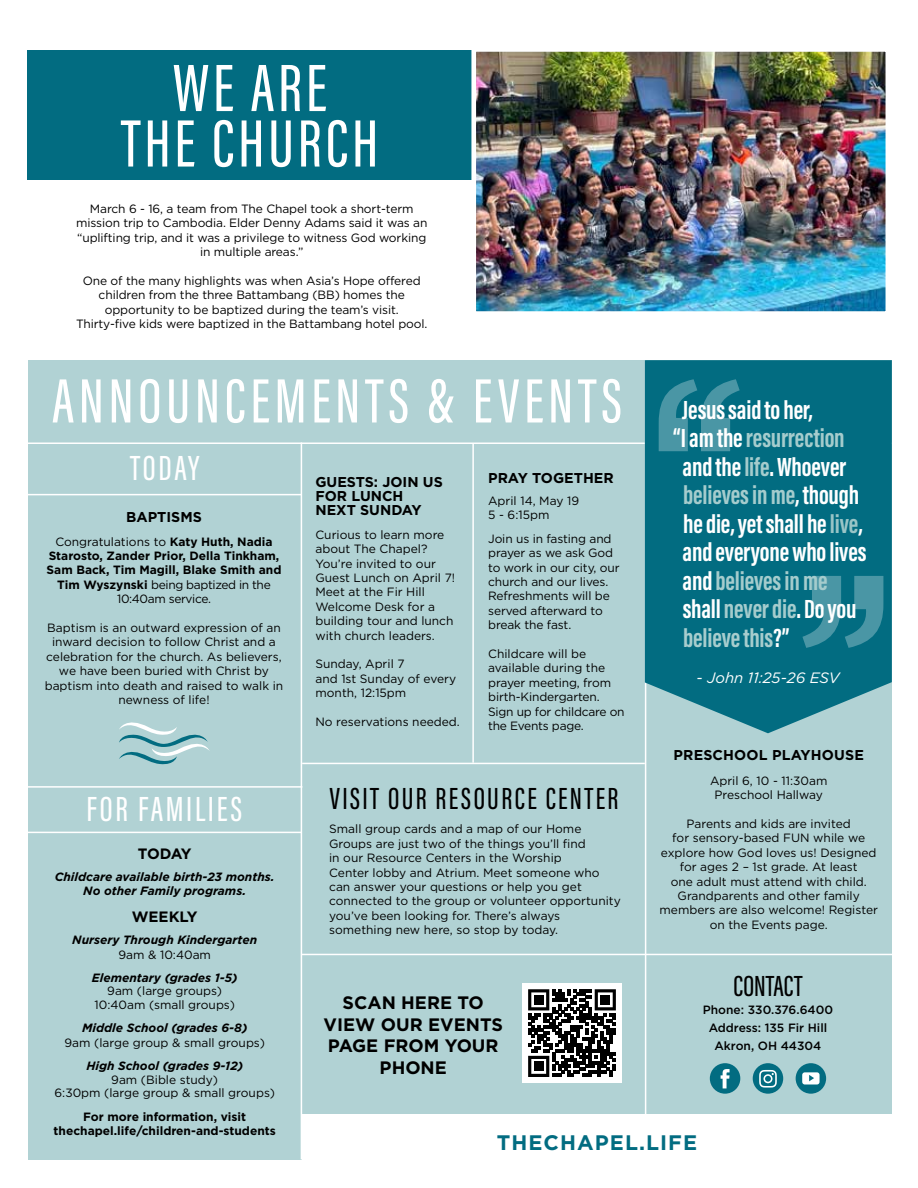
<style>
.page{position:relative;width:918px;height:1188px;background:#fff}
.page>*{position:absolute;margin:0;border:0;box-sizing:border-box;transform-origin:0 0}
.t1{font:69px/55.5px "Acumin Variable Concept";letter-spacing:.055em;color:#fff;text-align:center}
.t2{font:64.5px "Acumin Variable Concept";letter-spacing:.075em;color:#fff}
.t3{font:36px "Acumin Variable Concept";letter-spacing:.075em;color:#fff}
.t4{font:31.5px "Acumin Variable Concept";letter-spacing:.075em;color:#000}
.t5{font:30px "Acumin Variable Concept";letter-spacing:.005em;color:#000}
.t6{font:27px "Acumin Variable Concept";letter-spacing:-.01em;color:#fff}
.t7{font:27px "Acumin Variable Concept";letter-spacing:-.01em;color:#a5cccd}
.t8{font:27px "Acumin Variable Concept";letter-spacing:-.01em;color:#a7cdce}
.t9{font:700 21px "Gotham";letter-spacing:.05em;color:#026c81}
.t10{font:700 18px/21.6px "Gotham";color:#000;text-align:center}
.t11{font:italic 15px "Gotham";color:#fff}
.t12{font:700 15px "Gotham";color:#000}
.t13{font:700 14.25px/14.4px "Gotham";color:#000}
.t14{font:12px/14.4px "Gotham";color:#000;text-align:center}
.t15{font:700 12px/14.4px "Gotham";color:#000;text-align:center}
.t16{font:italic 700 12px/13.5px "Gotham";color:#000;text-align:center}
.t17{font:500 12px/18px "Gotham";color:#000;text-align:center}
.s1{font-weight:400}
.s2{color:#fff}
.s3{color:#a5cccd}
.s4{color:#9ac5c7}
</style>
<div class="page">
<div style="left:28px;top:360px;width:864px;height:800px;background:#b1d2d4"></div>
<div style="left:27px;top:50px;width:446px;height:130px;background:#026c81"></div>
<hr style="left:28px;top:443px;width:865px;height:1px;background:#fff">
<hr style="left:301px;top:442px;width:1px;height:718px;background:#fff">
<hr style="left:472px;top:444px;width:2px;height:319px;background:#fff">
<hr style="left:302px;top:763px;width:343px;height:1px;background:#fff">
<hr style="left:302px;top:954px;width:611px;height:1px;background:#fff">
<div style="left:302px;top:1114px;width:616px;height:72px;background:#fff"></div>
<div style="left:796px;top:1063px;width:30px;height:31px;background:#026c81;border-radius:50%"></div>
<svg style="left:802px;top:1072px;width:18px;height:13px"></svg>
<div style="left:710px;top:1063px;width:30px;height:31px;background:#026c81;border-radius:50%"></div>
<svg style="left:721px;top:1069px;width:9px;height:19px"></svg>
<div style="left:753px;top:1063px;width:30px;height:31px;background:#026c81;border-radius:50%"></div>
<svg style="left:759px;top:1070px;width:18px;height:18px"></svg>
<div style="left:522px;top:983px;width:100px;height:100px;background:#fff"></div>
<svg style="left:528px;top:989px;width:88px;height:88px"></svg>
<div style="left:534px;top:995px;width:9px;height:9px;background:#000"></div>
<div style="left:601px;top:995px;width:9px;height:9px;background:#000"></div>
<div style="left:534px;top:1062px;width:9px;height:9px;background:#000"></div>
<hr style="left:24px;top:832px;width:278px;height:1px;background:#fff">
<hr style="left:645px;top:360px;width:1px;height:756px;background:#fff">
<img style="left:477px;top:53px;width:407px;height:257px">
<div style="left:471px;top:47px;width:419px;height:269px;border:5px solid #fff"></div>
<svg style="left:645px;top:360px;width:247px;height:373px;background:#0f7487"></svg>
<svg style="left:659px;top:379px;width:81px;height:72px;background:#2a8395"></svg>
<svg style="left:802px;top:576px;width:81px;height:72px;background:#2a8395"></svg>
<hr style="left:24px;top:494px;width:277px;height:1px;background:#fff">
<svg style="left:119px;top:722px;width:91px;height:43px"></svg>
<hr style="left:25px;top:786px;width:277px;height:2px;background:#fff">
<h1 class="t1" style="left:121px;top:57px;width:259px">WE ARE<br>THE CHURCH</h1>
<p class="t14" style="left:76px;top:201px;width:353px">March 6 - 16, a team from The Chapel took a short-term mission trip to Cambodia. Elder Denny Adams said it was an “uplifting trip, and it was a privilege to witness God working in multiple areas.”</p>
<p class="t14" style="left:76px;top:273px;width:353px">One of the many highlights was when Asia’s Hope offered children from the three Battambang (BB) homes the opportunity to be baptized during the team’s visit.<br>Thirty-five kids were baptized in the Battambang hotel pool.</p>
<h2 class="t2" style="left:52px;top:356px;width:571px">ANNOUNCEMENTS &amp; EVENTS</h2>
<h3 class="t3" style="left:130px;top:443px;width:71px">TODAY</h3>
<p class="t13" style="left:126px;top:510px;width:77px">BAPTISMS</p>
<p class="t15" style="left:47px;top:534px;width:236px"><span class="s1">Congratulations to</span> Katy Huth, Nadia Starosto, Zander Prior, Della Tinkham, Sam Back, Tim Magill, Blake Smith and Tim Wyszynski <span class="s1">being baptized in the 10:40am service.</span></p>
<p class="t14" style="left:45px;top:620px;width:240px">Baptism is an outward expression of an inward decision to follow Christ and a celebration for the church. As believers, we have been buried with Christ by baptism into death and raised to walk in newness of life!</p>
<p class="t13" style="left:315px;top:474px;width:129px">GUESTS: JOIN US<br>FOR LUNCH<br>NEXT SUNDAY</p>
<p class="t14" style="left:315px;top:527px;width:141px;text-align:left">Curious to learn more about The Chapel?<br>You’re invited to our<br>Guest Lunch on April 7!<br>Meet at the Fir Hill<br>Welcome Desk for a building tour and lunch with church leaders.</p>
<p class="t14" style="left:315px;top:657px;width:142px;text-align:left">Sunday, April 7<br>and 1st Sunday of every month, 12:15pm</p>
<p class="t14" style="left:315px;top:714px;width:146px">No reservations needed.</p>
<p class="t13" style="left:488px;top:471px;width:127px">PRAY TOGETHER</p>
<p class="t14" style="left:488px;top:493px;width:92px;text-align:left">April 14, May 19<br>5 - 6:15pm</p>
<p class="t14" style="left:488px;top:531px;width:133px;text-align:left">Join us in fasting and prayer as we ask God to work in our city, our church and our lives.<br>Refreshments will be served afterward to break the fast.</p>
<p class="t14" style="left:488px;top:646px;width:138px;text-align:left">Childcare will be available during the prayer meeting, from birth-Kindergarten.<br>Sign up for childcare on the Events page.</p>
<h3 class="t6" style="left:682px;top:391px;width:132px">Jesus said to her,</h3>
<h3 class="t7" style="left:673px;top:419px;width:173px"><span class="s2">“I am the</span> resurrection</h3>
<h3 class="t6" style="left:683px;top:448px;width:165px">and the <span class="s3">life</span>. Whoever</h3>
<h3 class="t7" style="left:683px;top:476px;width:177px">believes in me<span class="s2">, though</span></h3>
<h3 class="t6" style="left:683px;top:505px;width:181px">he die, yet shall he <span class="s4">live</span>,</h3>
<h3 class="t6" style="left:683px;top:533px;width:186px">and everyone who lives</h3>
<h3 class="t7" style="left:683px;top:562px;width:147px"><span class="s2">and</span> believes in me</h3>
<h3 class="t6" style="left:683px;top:590px;width:175px">shall <span class="s3">never die</span>. Do you</h3>
<h3 class="t8" style="left:683px;top:619px;width:108px">believe this<span class="s2">?”</span></h3>
<p class="t11" style="left:697px;top:668px;width:144px">- John 11:25-26 ESV</p>
<h3 class="t3" style="left:87px;top:784px;width:157px">FOR FAMILIES</h3>
<p class="t12" style="left:138px;top:843px;width:55px">TODAY</p>
<p class="t16" style="left:55px;top:870px;width:221px">Childcare available birth-23 months.<br>No other Family programs.</p>
<p class="t12" style="left:132px;top:906px;width:67px">WEEKLY</p>
<p class="t16" style="left:72px;top:933px;width:186px">Nursery Through Kindergarten</p>
<p class="t14" style="left:118px;top:947px;width:94px">9am &amp; 10:40am</p>
<p class="t16" style="left:92px;top:971px;width:147px">Elementary (grades 1-5)</p>
<p class="t14" style="left:95px;top:984px;width:142px;line-height:13.5px">9am (large groups)<br>10:40am (small groups)</p>
<p class="t16" style="left:82px;top:1021px;width:167px">Middle School (grades 6-8)</p>
<p class="t14" style="left:65px;top:1035px;width:202px">9am (large group &amp; small groups)</p>
<p class="t16" style="left:86px;top:1059px;width:158px">High School (grades 9-12)</p>
<p class="t14" style="left:55px;top:1072px;width:222px;line-height:13.5px">9am (Bible study)<br>6:30pm (large group &amp; small groups)</p>
<p class="t15" style="left:54px;top:1109px;width:224px">For more information, visit thechapel.life/children-and-students</p>
<h3 class="t4" style="left:329px;top:777px;width:290px">VISIT OUR RESOURCE CENTER</h3>
<p class="t14" style="left:329px;top:822px;width:293px;text-align:left">Small group cards and a map of our Home Groups are just two of the things you’ll find<br>in our Resource Centers in the Worship<br>Center lobby and Atrium. Meet someone who can answer your questions or help you get connected to the group or volunteer opportunity you’ve been looking for. There’s always something new here, so stop by today.</p>
<h3 class="t10" style="left:324px;top:992px;width:181px">SCAN HERE TO<br>VIEW OUR EVENTS<br>PAGE FROM YOUR<br>PHONE</h3>
<p class="t13" style="left:674px;top:748px;width:192px">PRESCHOOL PLAYHOUSE</p>
<p class="t14" style="left:710px;top:773px;width:119px">April 6, 10 - 11:30am<br>Preschool Hallway</p>
<p class="t14" style="left:660px;top:816px;width:220px">Parents and kids are invited<br>for sensory-based FUN while we explore how God loves us! Designed for ages 2 – 1st grade. At least<br>one adult must attend with child.<br>Grandparents and other family members are also welcome! Register on the Events page.</p>
<h3 class="t5" style="left:733px;top:965px;width:71px">CONTACT</h3>
<p class="t17" style="left:703px;top:1001px;width:132px">Phone: 330.376.6400<br>Address: 135 Fir Hill<br>Akron, OH 44304</p>
<h3 class="t9" style="left:497px;top:1129px;width:202px">THECHAPEL.LIFE</h3>
</div>
